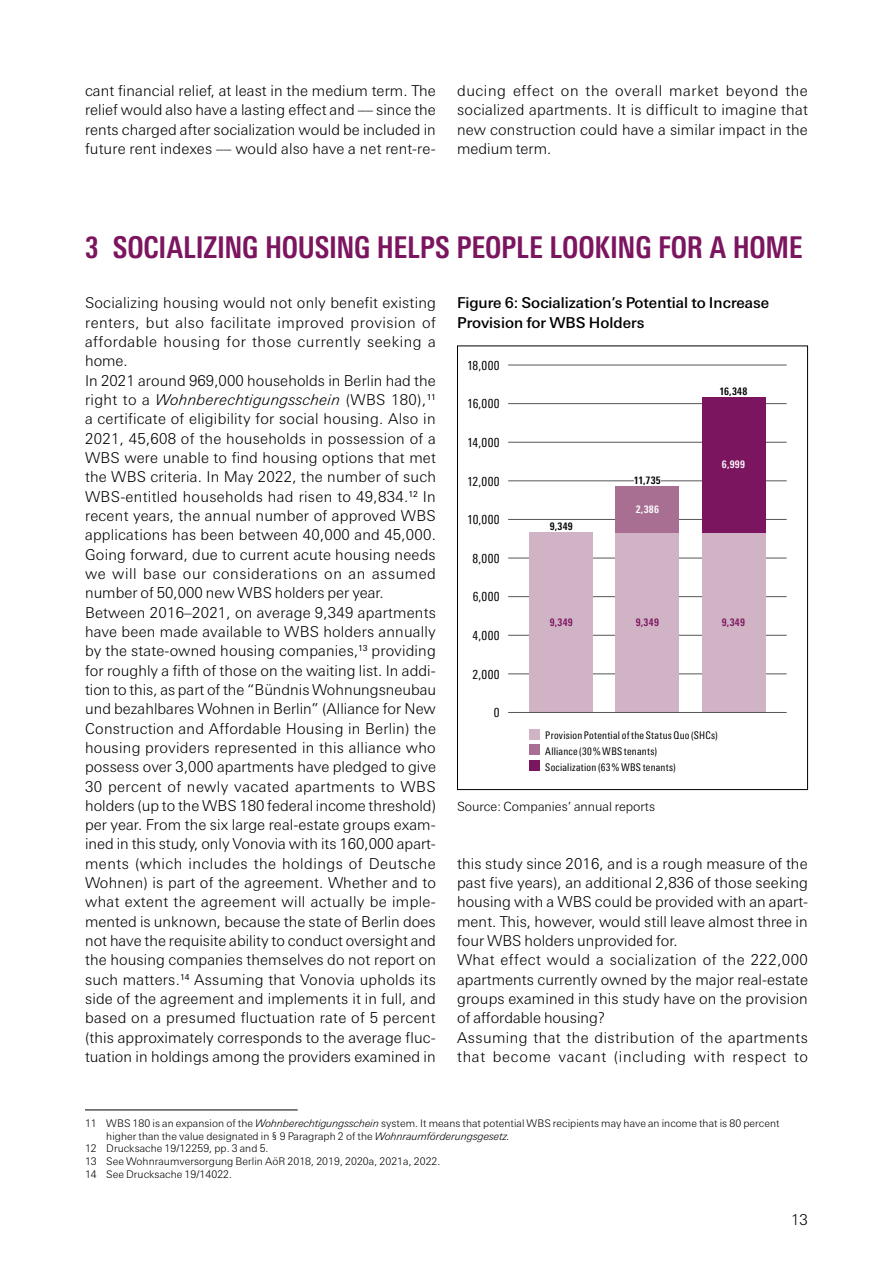
<style>
.page{position:relative;width:893px;height:1263px;background:#fff}
.page>*{position:absolute;margin:0;border:0;box-sizing:border-box;transform-origin:0 0}
.t1{font:700 condensed 30px "Linotype Univers";letter-spacing:-.005em;color:#7c155f;scale:.95 1}
.t2{font:300 15px/19.4px "Linotype Univers Basic";letter-spacing:.01em;color:#000;text-align:justify}
.t3{font:500 15px/19.4px "Linotype Univers Basic";color:#000}
.t4{font:condensed 12.75px "Linotype Univers";letter-spacing:.03em;color:#000}
.t5{font:300 12.75px "Linotype Univers Basic";color:#000}
.t6{font:300 10.5px "Linotype Univers Basic";letter-spacing:.005em;color:#000}
.t7{font:condensed 10.5px/15.6px "Linotype Univers";letter-spacing:.025em;color:#000}
.t8{font:700 condensed 10.5px "Linotype Univers";letter-spacing:.025em;color:#000}
.t9{font:700 condensed 10.5px "Linotype Univers";letter-spacing:.03em;color:#7c155f}
.t10{font:700 condensed 10.5px "Linotype Univers";letter-spacing:.025em;color:#fff}
.s1{font-style:italic}
</style>
<div class="page">
<hr style="left:85px;top:1110px;width:213px;height:1px;background:#000">
<hr style="left:508px;top:674px;width:279px;height:1px;background:#555756">
<hr style="left:508px;top:635px;width:279px;height:1px;background:#555756">
<hr style="left:508px;top:596px;width:279px;height:1px;background:#555756">
<hr style="left:508px;top:558px;width:279px;height:1px;background:#555756">
<hr style="left:508px;top:519px;width:279px;height:1px;background:#555756">
<hr style="left:508px;top:481px;width:279px;height:1px;background:#555756">
<hr style="left:508px;top:442px;width:279px;height:1px;background:#555756">
<hr style="left:508px;top:403px;width:279px;height:1px;background:#555756">
<hr style="left:508px;top:365px;width:279px;height:1px;background:#555756">
<div style="left:529px;top:532px;width:64px;height:181px;background:#d0b3c5"></div>
<div style="left:615px;top:532px;width:64px;height:181px;background:#d0b3c5"></div>
<div style="left:615px;top:486px;width:64px;height:46px;background:#a86f93"></div>
<div style="left:702px;top:532px;width:63px;height:181px;background:#d0b3c5"></div>
<div style="left:702px;top:397px;width:63px;height:135px;background:#7c155f"></div>
<hr style="left:508px;top:712px;width:279px;height:1px;background:#555756">
<div style="left:634px;top:476px;width:27px;height:8px;background:#fff"></div>
<div style="left:529px;top:729px;width:11px;height:10px;background:#d0b3c5"></div>
<div style="left:529px;top:744px;width:11px;height:11px;background:#a86f93"></div>
<div style="left:529px;top:760px;width:11px;height:11px;background:#7c155f"></div>
<div style="left:457px;top:346px;width:351px;height:444px;border:1px solid #000"></div>
<p class="t2" style="left:85px;top:81px;width:352px">cant financial relief, at least in the medium term. The relief would also have a lasting effect and –– since the rents charged after socialization would be included in future rent indexes –– would also have a net rent-re-</p>
<p class="t2" style="left:457px;top:81px;width:352px">ducing effect on the overall market beyond the socialized apartments. It is difficult to imagine that new construction could have a similar impact in the medium term.</p>
<h1 class="t1" style="left:85px;top:229px;width:757px">3 SOCIALIZING HOUSING HELPS PEOPLE LOOKING FOR A HOME</h1>
<p class="t2" style="left:85px;top:293px;width:353px;text-align:left">Socializing housing would not only benefit existing renters, but also facilitate improved provision of affordable housing for those currently seeking a home.<br>In 2021 around 969,000 households in Berlin had the right to a <span class="s1">Wohnberechtigungsschein</span> (WBS 180),<sup>11 </sup>a certificate of eligibility for social housing. Also in 2021, 45,608 of the households in possession of a WBS were unable to find housing options that met the WBS criteria. In May 2022, the number of such WBS-entitled households had risen to 49,834.<sup>12</sup> In recent years, the annual number of approved WBS applications has been between 40,000 and 45,000.<br>Going forward, due to current acute housing needs we will base our considerations on an assumed number of 50,000 new WBS holders per year.<br>Between 2016–2021, on average 9,349 apartments have been made available to WBS holders annually by the state-owned housing companies,<sup>13</sup> providing for roughly a fifth of those on the waiting list. In addi&shy;tion to this, as part of the “Bündnis Wohnungsneubau und bezahlbares Wohnen in Berlin” (Alliance for New Construction and Affordable Housing in Berlin) the housing providers represented in this alliance who possess over 3,000 apartments have pledged to give 30 percent of newly vacated apartments to WBS holders (up to the WBS 180 federal income threshold) per year. From the six large real-estate groups exam&shy;ined in this study, only Vonovia with its 160,000 apart&shy;ments (which includes the holdings of Deutsche Wohnen) is part of the agreement. Whether and to what extent the agreement will actually be imple&shy;mented is unknown, because the state of Berlin does not have the requisite ability to conduct oversight and the housing companies themselves do not report on such matters.<sup>14</sup> Assuming that Vonovia upholds its side of the agreement and implements it in full, and based on a presumed fluctuation rate of 5 percent (this approximately corresponds to the average fluc&shy;tuation in holdings among the providers examined in</p>
<p class="t3" style="left:457px;top:293px;width:314px">Figure 6: Socialization’s Potential to Increase<br>Provision for WBS Holders</p>
<p class="t4" style="left:467px;top:319px;width:34px">20.000</p>
<p class="t4" style="left:467px;top:358px;width:34px">18,000</p>
<p class="t4" style="left:467px;top:396px;width:34px">16,000</p>
<p class="t4" style="left:467px;top:435px;width:34px">14,000</p>
<p class="t4" style="left:467px;top:474px;width:34px">12,000</p>
<p class="t4" style="left:467px;top:512px;width:34px">10,000</p>
<p class="t4" style="left:473px;top:551px;width:28px">8,000</p>
<p class="t4" style="left:473px;top:589px;width:28px">6,000</p>
<p class="t4" style="left:473px;top:628px;width:29px">4,000</p>
<p class="t4" style="left:473px;top:667px;width:29px">2,000</p>
<p class="t4" style="left:494px;top:705px;width:7px">0</p>
<p class="t8" style="left:719px;top:385px;width:30px">16,348</p>
<p class="t10" style="left:722px;top:458px;width:25px">6,999</p>
<p class="t8" style="left:634px;top:474px;width:28px">11,735</p>
<p class="t10" style="left:636px;top:503px;width:25px">2,386</p>
<p class="t8" style="left:550px;top:520px;width:25px">9,349</p>
<p class="t9" style="left:550px;top:616px;width:25px">9,349</p>
<p class="t9" style="left:636px;top:616px;width:25px">9,349</p>
<p class="t9" style="left:722px;top:616px;width:25px">9,349</p>
<p class="t7" style="left:545px;top:728px;width:174px">Provision Potential of the Status Quo (SHCs)<br>Alliance (30% WBS tenants)<br>Socialization (63% WBS tenants)</p>
<p class="t5" style="left:457px;top:799px;width:200px">Source: Companies’ annual reports</p>
<p class="t2" style="left:457px;top:854px;width:352px;text-align:left">this study since 2016, and is a rough measure of the past five years), an additional 2,836 of those seeking housing with a WBS could be provided with an apart&shy;ment. This, however, would still leave almost three in four WBS holders unprovided for.<br>What effect would a socialization of the 222,000 apartments currently owned by the major real-estate groups examined in this study have on the provision of affordable housing?<br>Assuming that the distribution of the apartments that become vacant (including with respect to</p>
<p class="t6" style="left:85px;top:1117px;width:696px">11 WBS 180 is an expansion of the <span class="s1">Wohnberechtigungsschein</span> system. It means that potential WBS recipients may have an income that is 80 percent</p>
<p class="t6" style="left:106px;top:1130px;width:405px">higher than the value designated in § 9 Paragraph 2 of the <span class="s1">Wohnraumförderungsgesetz.</span></p>
<p class="t6" style="left:85px;top:1142px;width:185px">12 Drucksache 19/12259, pp. 3 and 5.</p>
<p class="t6" style="left:85px;top:1155px;width:357px">13 See Wohnraumversorgung Berlin AöR 2018, 2019, 2020a, 2021a, 2022.</p>
<p class="t6" style="left:85px;top:1168px;width:149px">14 See Drucksache 19/14022.</p>
<p class="t2" style="left:791px;top:1210px;width:18px">13</p>
</div>
